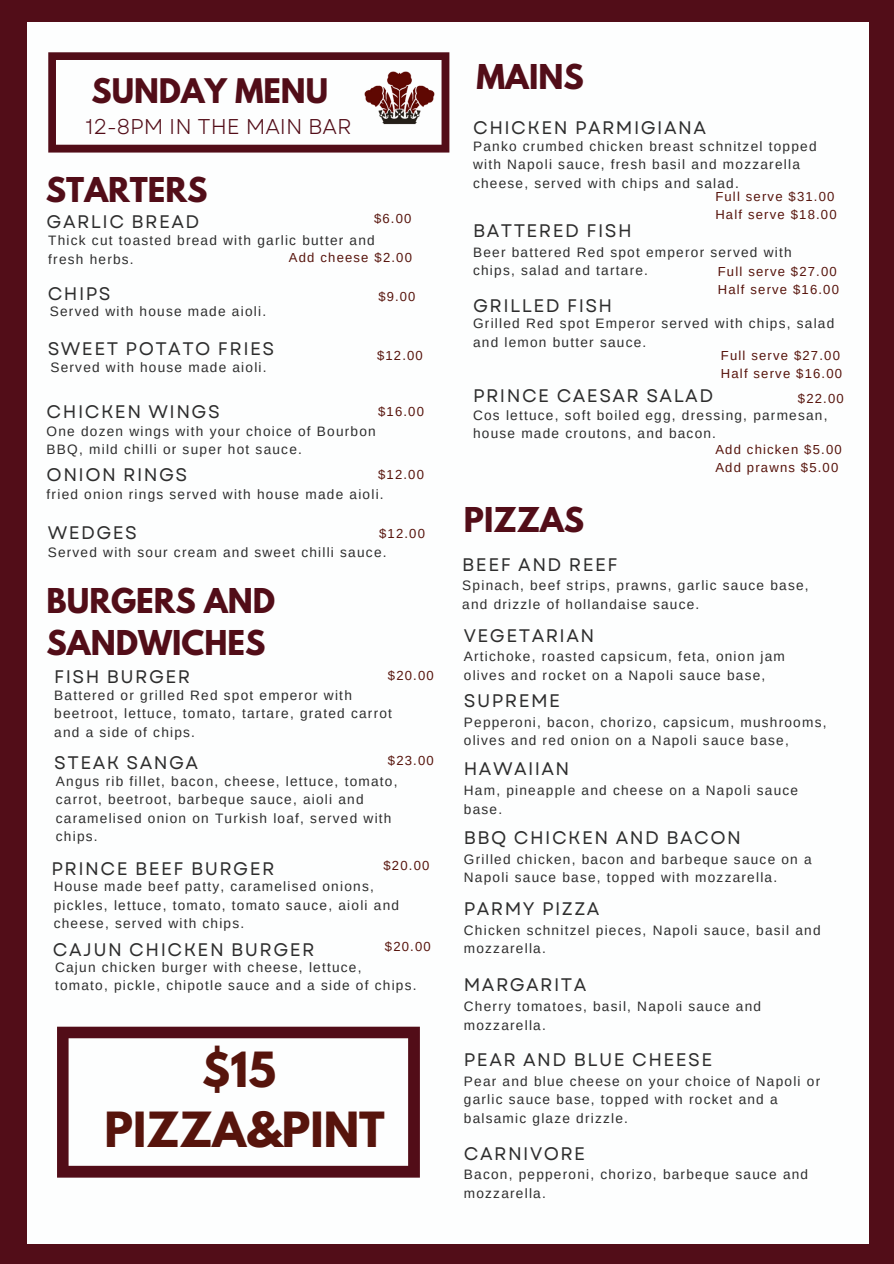
<style>
.page{position:relative;width:894px;height:1264px;background:#fff}
.page>*{position:absolute;margin:0;border:0;box-sizing:border-box;transform-origin:0 0}
.t1{font:700 42.9px "League Spartan";color:#57140c}
.t2{font:700 30.3px/41.7px "League Spartan";color:#520d18}
.t3{font:700 30px "League Spartan";color:#520d18}
.t4{font:21.3px "Garet";color:#520d18}
.t5{font:18.15px "Garet";letter-spacing:.08em;color:#2d2d2d}
.t6{font:13.65px/18.6px "Arimo";letter-spacing:.09em;color:#2d2d2d}
.t7{font:13.05px "Arimo";letter-spacing:.09em;color:#57140c}
.t8{font:12.9px "Arimo";color:#57140c}
</style>
<div class="page">
<div style="left:0;top:0;width:893px;height:1263px;background:#520d18"></div>
<div style="left:27px;top:22px;width:841px;height:1221px;background:#fdfefe"></div>
<svg style="left:48px;top:52px;width:401px;height:100px"></svg>
<img style="left:364px;top:70px;width:72px;height:56px">
<svg style="left:57px;top:1026px;width:363px;height:151px"></svg>
<p class="t3" style="left:91px;top:76px;width:238px">SUNDAY MENU</p>
<p class="t4" style="left:85px;top:111px;width:268px">12-8PM IN THE MAIN BAR</p>
<p class="t2" style="left:46px;top:173px;width:163px">STARTERS</p>
<p class="t7" style="left:374px;top:211px;width:39px">$6.00</p>
<p class="t5" style="left:47px;top:209px;width:154px">GARLIC BREAD</p>
<p class="t6" style="left:48px;top:231px;width:328px">Thick cut toasted bread with garlic butter and fresh herbs.</p>
<p class="t7" style="left:289px;top:250px;width:124px">Add cheese $2.00</p>
<p class="t5" style="left:48px;top:280px;width:64px">CHIPS</p>
<p class="t6" style="left:50px;top:302px;width:218px">Served with house made aioli.</p>
<p class="t5" style="left:48px;top:336px;width:228px">SWEET POTATO FRIES</p>
<p class="t6" style="left:50px;top:358px;width:218px">Served with house made aioli.</p>
<p class="t8" style="left:378px;top:289px;width:39px">$9.00</p>
<p class="t7" style="left:377px;top:348px;width:47px">$12.00</p>
<p class="t5" style="left:47px;top:399px;width:175px">CHICKEN WINGS</p>
<p class="t6" style="left:47px;top:422px;width:330px;line-height:18px">One dozen wings with your choice of Bourbon<br>BBQ, mild chilli or super hot sauce.</p>
<p class="t7" style="left:378px;top:404px;width:47px">$16.00</p>
<p class="t5" style="left:47px;top:462px;width:142px">ONION RINGS</p>
<p class="t6" style="left:47px;top:484px;width:338px">fried onion rings served with house made aioli.</p>
<p class="t7" style="left:378px;top:467px;width:47px">$12.00</p>
<p class="t5" style="left:48px;top:520px;width:91px">WEDGES</p>
<p class="t6" style="left:48px;top:543px;width:340px">Served with sour cream and sweet chilli sauce.</p>
<p class="t7" style="left:379px;top:525px;width:47px">$12.00</p>
<p class="t2" style="left:47px;top:584px;width:230px">BURGERS AND<br>SANDWICHES</p>
<p class="t7" style="left:388px;top:668px;width:47px">$20.00</p>
<p class="t5" style="left:54px;top:663px;width:137px">FISH BURGER</p>
<p class="t6" style="left:54px;top:685px;width:339px">Battered or grilled Red spot emperor with beetroot, lettuce, tomato, tartare, grated carrot and a side of chips.</p>
<p class="t7" style="left:388px;top:752px;width:47px">$23.00</p>
<p class="t5" style="left:54px;top:749px;width:145px">STEAK SANGA</p>
<p class="t6" style="left:56px;top:771px;width:343px">Angus rib fillet, bacon, cheese, lettuce, tomato, carrot, beetroot, barbeque sauce, aioli and caramelised onion on Turkish loaf, served with chips.</p>
<p class="t5" style="left:51px;top:855px;width:224px">PRINCE BEEF BURGER</p>
<p class="t6" style="left:54px;top:877px;width:347px">House made beef patty, caramelised onions, pickles, lettuce, tomato, tomato sauce, aioli and cheese, served with chips.</p>
<p class="t7" style="left:383px;top:858px;width:47px">$20.00</p>
<p class="t7" style="left:385px;top:938px;width:47px">$20.00</p>
<p class="t5" style="left:53px;top:936px;width:263px">CAJUN CHICKEN BURGER</p>
<p class="t6" style="left:55px;top:957px;width:363px">Cajun chicken burger with cheese, lettuce, tomato, pickle, chipotle sauce and a side of chips.</p>
<p class="t1" style="left:202px;top:1048px;width:76px">$15</p>
<p class="t1" style="left:104px;top:1108px;width:282px">PIZZA&amp;PINT</p>
<p class="t2" style="left:476px;top:60px;width:109px">MAINS</p>
<p class="t5" style="left:473px;top:114px;width:234px">CHICKEN PARMIGIANA</p>
<p class="t6" style="left:473px;top:137px;width:345px">Panko crumbed chicken breast schnitzel topped with Napoli sauce, fresh basil and mozzarella cheese, served with chips and salad.</p>
<p class="t7" style="left:715px;top:189px;width:120px">Full serve $31.00</p>
<p class="t7" style="left:715px;top:207px;width:123px">Half serve $18.00</p>
<p class="t5" style="left:473px;top:218px;width:160px">BATTERED FISH</p>
<p class="t6" style="left:473px;top:243px;width:320px">Beer battered Red spot emperor served with chips, salad and tartare.</p>
<p class="t5" style="left:473px;top:292px;width:141px">GRILLED FISH</p>
<p class="t6" style="left:473px;top:314px;width:362px">Grilled Red spot Emperor served with chips, salad and lemon butter sauce.</p>
<p class="t7" style="left:717px;top:264px;width:120px">Full serve $27.00</p>
<p class="t7" style="left:717px;top:282px;width:123px">Half serve $16.00</p>
<p class="t7" style="left:720px;top:348px;width:120px">Full serve $27.00</p>
<p class="t7" style="left:720px;top:366px;width:123px">Half serve $16.00</p>
<p class="t5" style="left:473px;top:383px;width:241px">PRINCE CAESAR SALAD</p>
<p class="t6" style="left:473px;top:405px;width:356px">Cos lettuce, soft boiled egg, dressing, parmesan, house made croutons, and bacon.</p>
<p class="t7" style="left:715px;top:442px;width:128px">Add chicken $5.00</p>
<p class="t7" style="left:715px;top:460px;width:124px">Add prawns $5.00</p>
<p class="t7" style="left:797px;top:391px;width:47px">$22.00</p>
<p class="t2" style="left:464px;top:503px;width:122px">PIZZAS</p>
<p class="t5" style="left:462px;top:551px;width:157px">BEEF AND REEF</p>
<p class="t6" style="left:462px;top:576px;width:348px">Spinach, beef strips, prawns, garlic sauce base, and drizzle of hollandaise sauce.</p>
<p class="t5" style="left:464px;top:622px;width:132px">VEGETARIAN</p>
<p class="t6" style="left:464px;top:647px;width:322px">Artichoke, roasted capsicum, feta, onion jam olives and rocket on a Napoli sauce base,</p>
<p class="t5" style="left:464px;top:687px;width:98px">SUPREME</p>
<p class="t6" style="left:464px;top:712px;width:364px">Pepperoni, bacon, chorizo, capsicum, mushrooms, olives and red onion on a Napoli sauce base,</p>
<p class="t5" style="left:464px;top:756px;width:107px">HAWAIIAN</p>
<p class="t6" style="left:464px;top:781px;width:336px">Ham, pineapple and cheese on a Napoli sauce base.</p>
<p class="t5" style="left:464px;top:824px;width:278px">BBQ CHICKEN AND BACON</p>
<p class="t6" style="left:464px;top:849px;width:349px">Grilled chicken, bacon and barbeque sauce on a<br>Napoli sauce base, topped with mozzarella.</p>
<p class="t5" style="left:464px;top:895px;width:137px">PARMY PIZZA</p>
<p class="t6" style="left:464px;top:920px;width:358px">Chicken schnitzel pieces, Napoli sauce, basil and mozzarella.</p>
<p class="t5" style="left:464px;top:972px;width:124px">MARGARITA</p>
<p class="t6" style="left:464px;top:997px;width:298px">Cherry tomatoes, basil, Napoli sauce and mozzarella.</p>
<p class="t5" style="left:464px;top:1046px;width:250px">PEAR AND BLUE CHEESE</p>
<p class="t6" style="left:464px;top:1071px;width:358px">Pear and blue cheese on your choice of Napoli or garlic sauce base, topped with rocket and a balsamic glaze drizzle.</p>
<p class="t5" style="left:464px;top:1140px;width:123px">CARNIVORE</p>
<p class="t6" style="left:464px;top:1165px;width:346px">Bacon, pepperoni, chorizo, barbeque sauce and mozzarella.</p>
</div>
